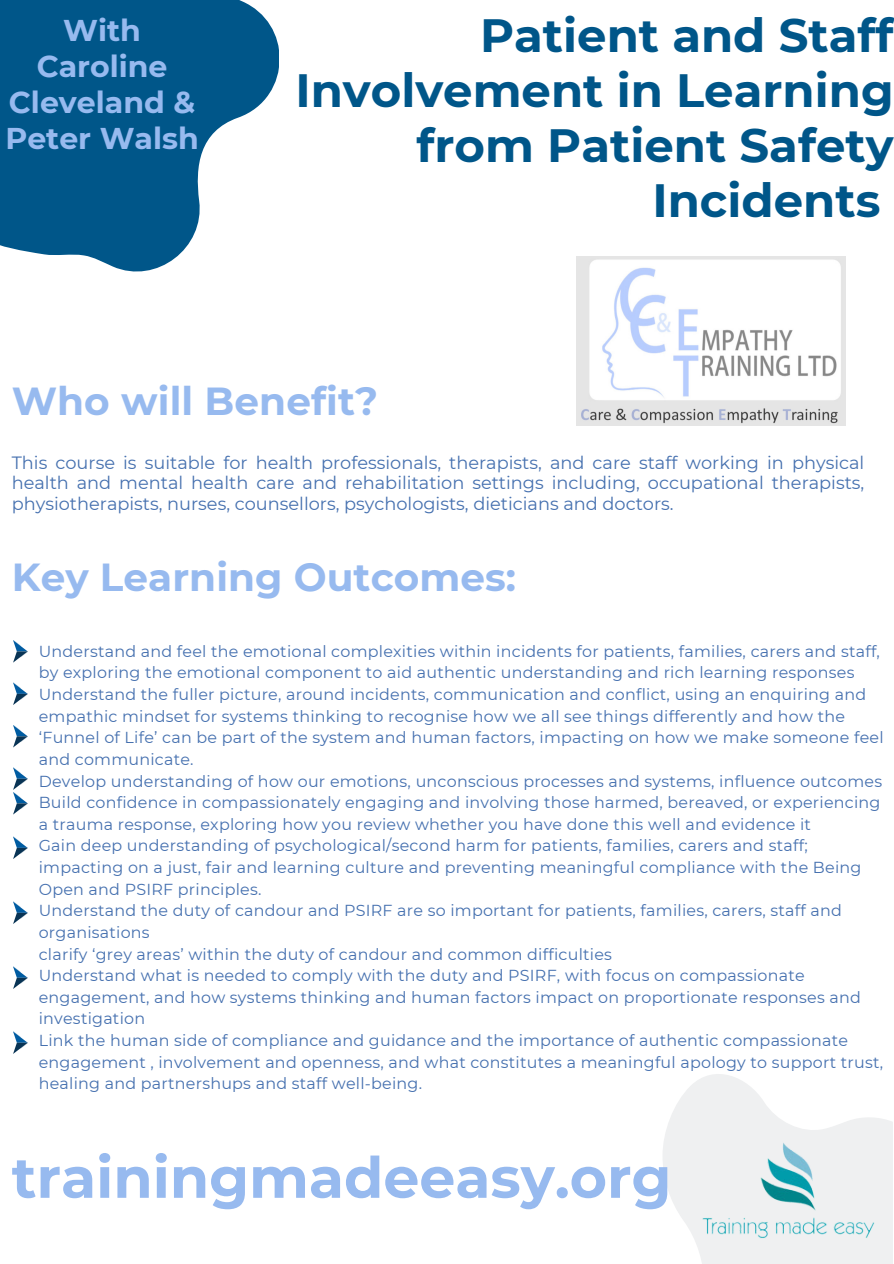
<style>
.page{position:relative;width:894px;height:1264px;background:#fff}
.page>*{position:absolute;margin:0;border:0;box-sizing:border-box;transform-origin:0 0}
.t1{font:700 56.85px "Montserrat";color:#97baef}
.t2{font:700 46.65px/54.9px "Montserrat";color:#005689;text-align:right}
.t3{font:700 39px "Montserrat";color:#97baef}
.t4{font:700 30px/36px "Montserrat";color:#97baef;text-align:center}
.t5{font:17.7px/20.9px "Montserrat";color:#4570af;text-align:justify}
.t6{font:15.9px/21.6px "Montserrat";letter-spacing:.015em;color:#4570af}
</style>
<div class="page">
<svg style="left:0;top:0;width:279px;height:272px;fill:#005689"></svg>
<div style="left:658px;top:1065px;width:235px;height:198px;background:linear-gradient(to bottom,#f7f7f8,#f5f5f6)"></div>
<img style="left:698px;top:1099px;width:180px;height:164px">
<svg style="left:13px;top:640px;width:15px;height:22px"></svg>
<svg style="left:13px;top:682px;width:15px;height:23px"></svg>
<svg style="left:13px;top:725px;width:15px;height:22px"></svg>
<svg style="left:13px;top:836px;width:15px;height:23px"></svg>
<svg style="left:13px;top:901px;width:15px;height:23px"></svg>
<img style="left:576px;top:256px;width:269px;height:169px">
<svg style="left:13px;top:966px;width:15px;height:23px"></svg>
<svg style="left:13px;top:1031px;width:15px;height:22px"></svg>
<svg style="left:13px;top:767px;width:15px;height:47px"></svg>
<p class="t4" style="left:5px;top:12px;width:195px">With<br>Caroline<br>Cleveland &amp;<br>Peter Walsh</p>
<p class="t2" style="left:295px;top:8px;width:599px">Patient and Staff<br>Involvement in Learning from Patient Safety<br>Incidents</p>
<p class="t3" style="left:12px;top:377px;width:368px">Who will Benefit?</p>
<p class="t5" style="left:12px;top:452px;width:853px">This course is suitable for health professionals, therapists, and care staff working in physical health and mental health care and rehabilitation settings including, occupational therapists, physiotherapists, nurses, counsellors, psychologists, dieticians and doctors.</p>
<p class="t3" style="left:12px;top:553px;width:506px">Key Learning Outcomes:</p>
<h4 class="t6" style="left:39px;top:640px;width:842px">Understand and feel the emotional complexities within incidents for patients, families, carers and staff, by exploring the emotional component to aid authentic understanding and rich learning responses</h4>
<h2 class="t6" style="left:39px;top:683px;width:846px">Understand the fuller picture, around incidents, communication and conflict, using an enquiring and empathic mindset for systems thinking to recognise how we all see things differently and how the ‘Funnel of Life’ can be part of the system and human factors, impacting on how we make someone feel and communicate.</h2>
<p class="t6" style="left:39px;top:770px;width:844px">Develop understanding of how our emotions, unconscious processes and systems, influence outcomes</p>
<h3 class="t6" style="left:39px;top:791px;width:843px">Build confidence in compassionately engaging and involving those harmed, bereaved, or experiencing a trauma response, exploring how you review whether you have done this well and evidence it</h3>
<h5 class="t6" style="left:39px;top:835px;width:824px">Gain deep understanding of psychological/second harm for patients, families, carers and staff; impacting on a just, fair and learning culture and preventing meaningful compliance with the Being<br>Open and PSIRF principles.</h5>
<h3 class="t6" style="left:39px;top:899px;width:804px">Understand the duty of candour and PSIRF are so important for patients, families, carers, staff and organisations</h3>
<p class="t6" style="left:39px;top:943px;width:574px">clarify ‘grey areas’ within the duty of candour and common difficulties</p>
<p class="t6" style="left:39px;top:964px;width:823px">Understand what is needed to comply with the duty and PSIRF, with focus on compassionate engagement, and how systems thinking and human factors impact on proportionate responses and investigation</p>
<p class="t6" style="left:39px;top:1029px;width:845px">Link the human side of compliance and guidance and the importance of authentic compassionate engagement , involvement and openness, and what constitutes a meaningful apology to support trust, healing and partnershups and staff well-being.</p>
<p class="t1" style="left:12px;top:1142px;width:661px">trainingmadeeasy.org</p>
</div>
